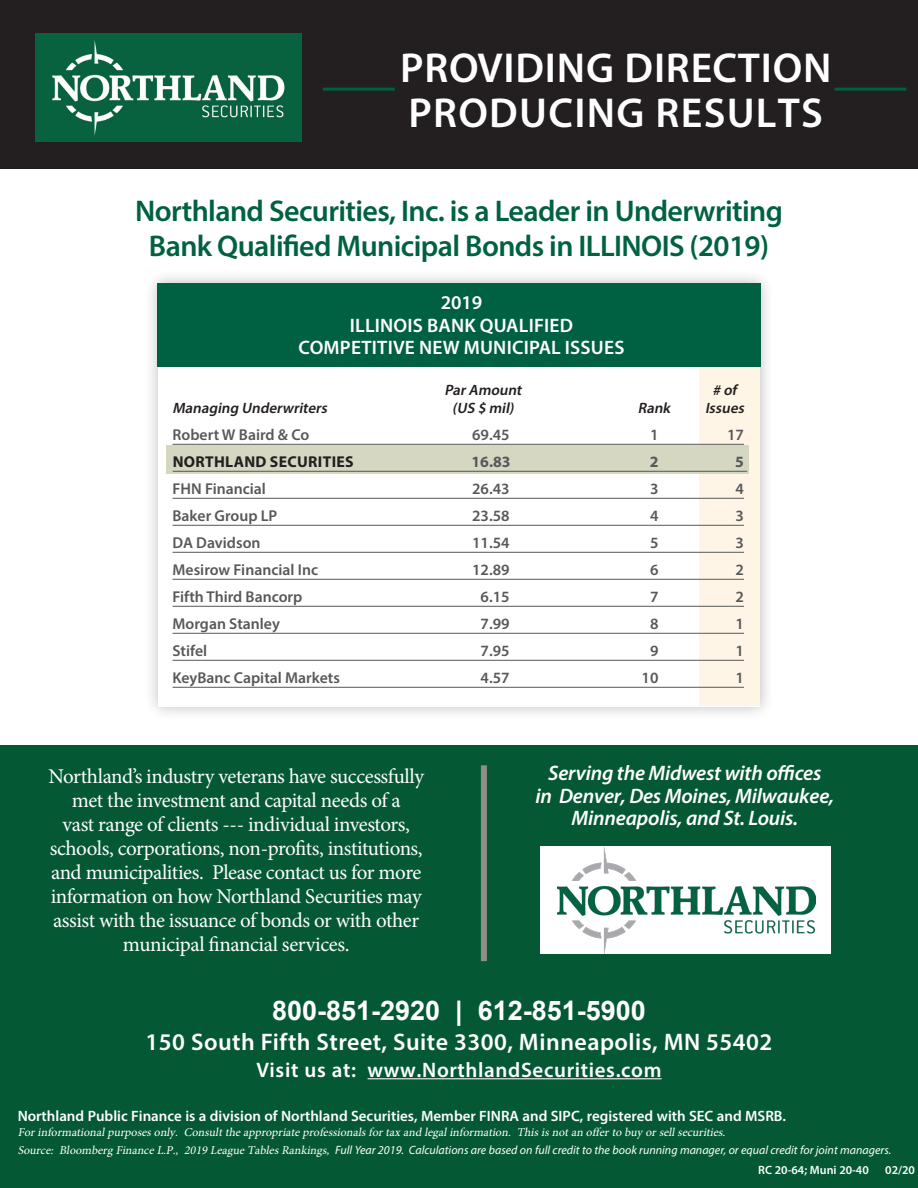
<style>
.page{position:relative;width:918px;height:1188px;background:#fff}
.page>*{position:absolute;margin:0;border:0;box-sizing:border-box;transform-origin:0 0}
.t1{font:600 42px "Myriad Pro";letter-spacing:.02em;color:#fff}
.t2{font:600 30px "Myriad Pro";letter-spacing:-.02em;color:#006142}
.t3{font:700 27px "Arial";color:#fff}
.t4{font:600 24px "Myriad Pro";letter-spacing:.02em;color:#fff}
.t5{font:21px/24px "Minion Pro";letter-spacing:-.025em;color:#fff;text-align:center}
.t6{font:italic 600 21px/22.5px "Myriad Pro";letter-spacing:-.01em;color:#fff;text-align:center}
.t7{font:600 21px "Myriad Pro";letter-spacing:.03em;color:#fff}
.t8{font:600 19.5px "Myriad Pro";letter-spacing:.01em;color:#fff}
.t9{font:600 15.75px "Myriad Pro";color:#57585a}
.t10{font:700 15.75px "Myriad Pro";letter-spacing:.02em;color:#231f20}
.t11{font:700 15.75px "Myriad Pro";color:#57585a}
.copy{font:600 15px "Myriad Pro";color:#fff}
.t12{font:italic 600 15px "Myriad Pro";color:#231f20}
.t13{font:italic 12px "Myriad Pro";color:#fff}
.t14{font:italic 12px "Minion Pro";color:#fff}
.t15{font:600 12px "Myriad Pro";color:#fff}
.s1{font-family:"Minion Pro"}
</style>
<div class="page">
<div style="left:0;top:0;width:918px;height:168px;background:#231f20"></div>
<img style="left:35px;top:34px;width:266px;height:108px">
<hr style="left:834px;top:88px;width:72px;height:3px;background:#006142">
<hr style="left:323px;top:88px;width:72px;height:3px;background:#006142">
<div style="left:145px;top:269px;width:629px;height:452px;background:#231f20;opacity:.3"></div>
<div style="left:159px;top:283px;width:601px;height:424px;background:#fff"></div>
<div style="left:157px;top:283px;width:604px;height:84px;background:#006142"></div>
<div style="left:0;top:745px;width:918px;height:443px;background:#045934"></div>
<div style="left:540px;top:847px;width:291px;height:107px;background:#fff"></div>
<img style="left:557px;top:847px;width:258px;height:107px">
<div style="left:481px;top:765px;width:6px;height:196px;background:#908e89"></div>
<hr style="left:368px;top:1078px;width:294px;height:1px;background:#fff">
<div style="left:699px;top:369px;width:60px;height:337px;background:#fff5e7"></div>
<div style="left:167px;top:445px;width:582px;height:28px;background:#d5d7c1"></div>
<hr style="left:173px;top:444px;width:571px;height:1px;background:#57585a">
<hr style="left:173px;top:471px;width:574px;height:1px;background:#57585a">
<hr style="left:173px;top:498px;width:571px;height:1px;background:#57585a">
<hr style="left:173px;top:525px;width:571px;height:1px;background:#57585a">
<hr style="left:173px;top:552px;width:571px;height:1px;background:#57585a">
<hr style="left:173px;top:579px;width:571px;height:1px;background:#57585a">
<hr style="left:173px;top:606px;width:571px;height:1px;background:#57585a">
<hr style="left:173px;top:633px;width:571px;height:1px;background:#57585a">
<hr style="left:173px;top:660px;width:571px;height:1px;background:#57585a">
<hr style="left:173px;top:687px;width:571px;height:1px;background:#57585a">
<p class="t1" style="left:400px;top:41px;width:433px">PROVIDING DIRECTION</p>
<p class="t1" style="left:409px;top:86px;width:416px">PRODUCING RESULTS</p>
<p class="t2" style="left:135px;top:192px;width:649px">Northland Securities, Inc. is a Leader in Underwriting</p>
<p class="t2" style="left:149px;top:227px;width:622px">Bank Qualified Municipal Bonds in ILLINOIS (2019)</p>
<p class="t8" style="left:441px;top:290px;width:43px">2019</p>
<p class="t8" style="left:350px;top:313px;width:225px">ILLINOIS BANK QUALIFIED</p>
<p class="t8" style="left:299px;top:335px;width:327px">COMPETITIVE NEW MUNICIPAL ISSUES</p>
<p class="t12" style="left:444px;top:381px;width:82px">ParAmount</p>
<p class="t12" style="left:712px;top:381px;width:29px"># of</p>
<p class="t12" style="left:173px;top:398px;width:159px">Managing Underwriters</p>
<p class="t12" style="left:452px;top:398px;width:66px">(US $ mil)</p>
<p class="t12" style="left:638px;top:398px;width:37px">Rank</p>
<p class="t12" style="left:705px;top:398px;width:44px">Issues</p>
<p class="t9" style="left:173px;top:424px;width:138px">Robert W Baird &amp; Co</p>
<p class="t9" style="left:472px;top:424px;width:39px">69.45</p>
<p class="t9" style="left:650px;top:424px;width:10px">1</p>
<p class="t9" style="left:727px;top:424px;width:18px">17</p>
<p class="t10" style="left:173px;top:451px;width:183px">NORTHLAND SECURITIES</p>
<p class="t11" style="left:472px;top:451px;width:41px">16.83</p>
<p class="t11" style="left:650px;top:451px;width:10px">2</p>
<p class="t11" style="left:735px;top:451px;width:10px">5</p>
<p class="t9" style="left:173px;top:478px;width:95px">FHN Financial</p>
<p class="t9" style="left:472px;top:478px;width:39px">26.43</p>
<p class="t9" style="left:650px;top:478px;width:10px">3</p>
<p class="t9" style="left:736px;top:478px;width:10px">4</p>
<p class="t9" style="left:173px;top:505px;width:106px">Baker Group LP</p>
<p class="t9" style="left:472px;top:505px;width:39px">23.58</p>
<p class="t9" style="left:650px;top:505px;width:10px">4</p>
<p class="t9" style="left:736px;top:505px;width:10px">3</p>
<p class="t9" style="left:173px;top:532px;width:90px">DA Davidson</p>
<p class="t9" style="left:472px;top:532px;width:39px">11.54</p>
<p class="t9" style="left:650px;top:532px;width:10px">5</p>
<p class="t9" style="left:736px;top:532px;width:10px">3</p>
<p class="t9" style="left:173px;top:559px;width:147px">Mesirow Financial Inc</p>
<p class="t9" style="left:472px;top:559px;width:39px">12.89</p>
<p class="t9" style="left:650px;top:559px;width:10px">6</p>
<p class="t9" style="left:736px;top:559px;width:10px">2</p>
<p class="t9" style="left:173px;top:586px;width:131px">Fifth Third Bancorp</p>
<p class="t9" style="left:481px;top:586px;width:31px">6.15</p>
<p class="t9" style="left:650px;top:586px;width:10px">7</p>
<p class="t9" style="left:736px;top:586px;width:10px">2</p>
<p class="t9" style="left:173px;top:613px;width:109px">Morgan Stanley</p>
<p class="t9" style="left:481px;top:613px;width:31px">7.99</p>
<p class="t9" style="left:650px;top:613px;width:10px">8</p>
<p class="t9" style="left:736px;top:613px;width:10px">1</p>
<p class="t9" style="left:173px;top:640px;width:36px">Stifel</p>
<p class="t9" style="left:481px;top:640px;width:31px">7.95</p>
<p class="t9" style="left:650px;top:640px;width:10px">9</p>
<p class="t9" style="left:736px;top:640px;width:10px">1</p>
<p class="t9" style="left:173px;top:667px;width:169px">KeyBanc Capital Markets</p>
<p class="t9" style="left:481px;top:667px;width:31px">4.57</p>
<p class="t9" style="left:642px;top:667px;width:18px">10</p>
<p class="t9" style="left:736px;top:667px;width:10px">1</p>
<p class="t5" style="left:48px;top:764px;width:377px">Northland’s industry veterans have successfully met the investment and capital needs of a<br>vast range of clients --- individual investors, schools, corporations, non-profits, institutions, and municipalities. Please contact us for more information on how Northland Securities may assist with the issuance of bonds or with other municipal financial services.</p>
<p class="t6" style="left:535px;top:762px;width:300px">Serving the Midwest with offices<br>in Denver, Des Moines, Milwaukee,<br>Minneapolis, and St. Louis.</p>
<p class="t3" style="left:272px;top:991px;width:375px">800-851-2920 | 612-851-5900</p>
<p class="t4" style="left:146px;top:1027px;width:628px">150 South Fifth Street, Suite 3300, Minneapolis, MN 55402</p>
<p class="t7" style="left:256px;top:1056px;width:407px">Visit us at: www.NorthlandSecurities.com</p>
<p class="copy" style="left:18px;top:1106px;width:770px">Northland Public Finance is a division of Northland Securities, Member FINRA and SIPC, registered with SEC and MSRB.</p>
<p class="t14" style="left:18px;top:1124px;width:712px">Forinformationalpurposesonly. Consulttheappropriateprofessionalsfortax and legalinformation. Thisisnotan offerto buy orsellsecurities.</p>
<p class="t13" style="left:18px;top:1142px;width:875px"><span class="s1">Source: Bloomberg FinanceL.P., 2019 LeagueTablesRankings,</span> Full Year 2019. Calculations are based on full credit to the book running manager, or equal credit for joint managers.</p>
<p class="t15" style="left:758px;top:1162px;width:112px">RC 20-64; Muni 20-40</p>
<p class="t15" style="left:885px;top:1162px;width:31px">02/20</p>
</div>
